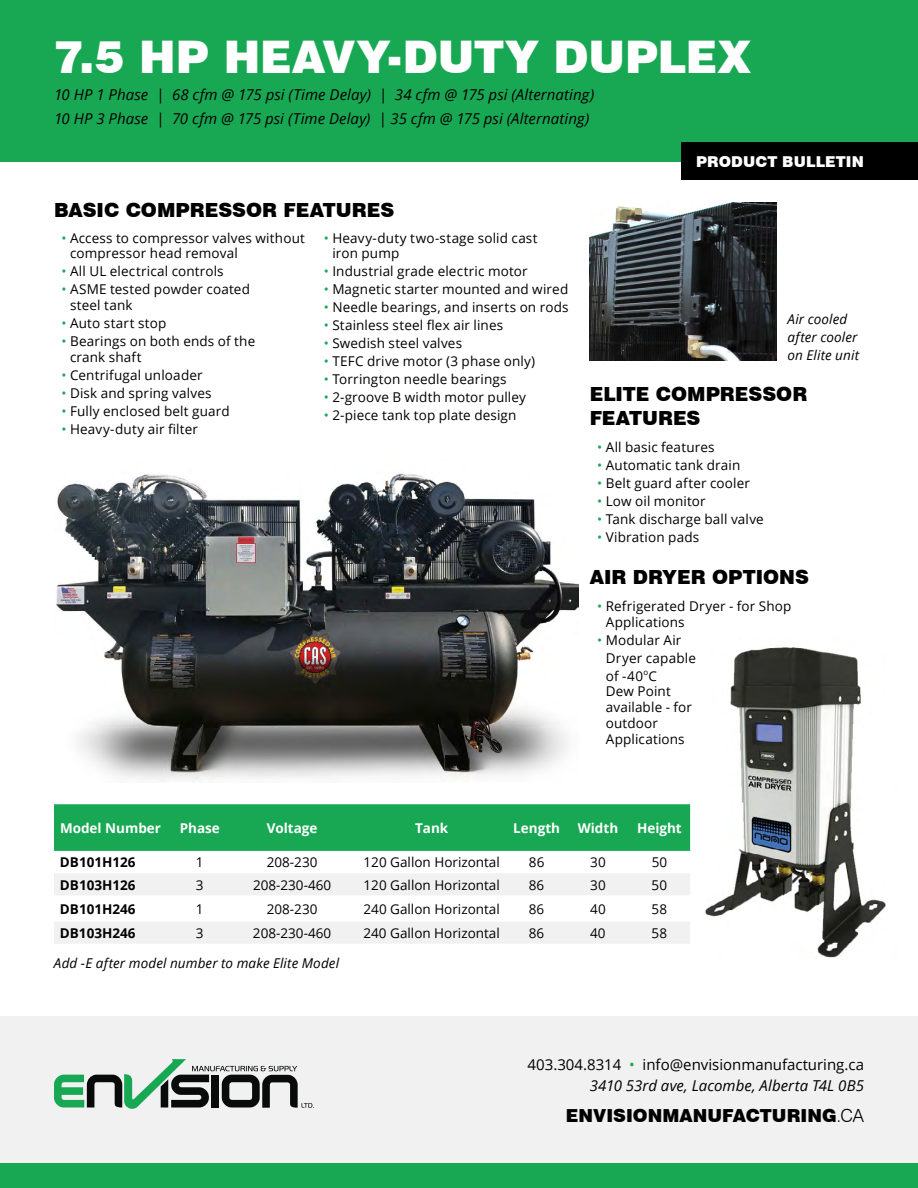
<style>
.page{position:relative;width:918px;height:1188px;background:#fff}
.page>*{position:absolute;margin:0;border:0;box-sizing:border-box;transform-origin:0 0}
.t1{font:900 45px "Swiss 721 BT";letter-spacing:-.005em;color:#fff}
.t2{font:900 19.5px/23.4px "Swiss 721 BT";color:#000}
.t3{font:900 18px "Swiss 721 BT";color:#000}
.t4{font:italic 15px/24px "Open Sans";letter-spacing:.005em;color:#000}
.t5{font:15px/21px "Open Sans";color:#000;text-align:right}
.t6{font:900 15px "Swiss 721 BT";letter-spacing:.005em;color:#fff}
.t7{font:13.5px/15.8px "Open Sans";letter-spacing:.01em;color:#000}
.t8{font:italic 13.5px/18px "Open Sans";letter-spacing:.01em;color:#000}
.t9{font:700 13.5px "Open Sans";color:#fff}
.t10{font:700 13.5px "Open Sans";color:#000}
.s1{color:#18a853}
.s2{font-style:italic}
.s3{font-weight:300}
</style>
<div class="page">
<img style="left:56px;top:473px;width:522px;height:310px">
<img style="left:705px;top:647px;width:181px;height:311px">
<div style="left:0;top:0;width:918px;height:162px;background:#18a853"></div>
<div style="left:0;top:1017px;width:918px;height:161px;background:#f1f1f2"></div>
<svg style="left:54px;top:1059px;width:260px;height:50px"></svg>
<div style="left:0;top:1163px;width:918px;height:25px;background:#18a853"></div>
<div style="left:681px;top:142px;width:237px;height:38px;background:#000"></div>
<div style="left:54px;top:804px;width:636px;height:47px;background:#18a853"></div>
<div style="left:54px;top:873px;width:636px;height:70px;background:#f1f1f2"></div>
<svg style="left:54px;top:896px;width:636px;height:25px"></svg>
<img style="left:590px;top:202px;width:187px;height:159px">
<h1 class="t1" style="left:54px;top:29px;width:698px">7.5 HP HEAVY-DUTY DUPLEX</h1>
<p class="t4" style="left:54px;top:82px;width:542px">10 HP 1 Phase | 68 cfm @ 175 psi (Time Delay) | 34 cfm @ 175 psi (Alternating)<br>10 HP 3 Phase | 70 cfm @ 175 psi (Time Delay) | 35 cfm @ 175 psi (Alternating)</p>
<h2 class="t2" style="left:54px;top:198px;width:342px">BASIC COMPRESSOR FEATURES</h2>
<p class="t7" style="left:70px;top:230px;width:237px;text-indent:-9px"><span class="s1">•</span> Access to compressor valves without compressor head removal</p>
<p class="t7" style="left:61px;top:263px;width:164px"><span class="s1">•</span> All UL electrical controls</p>
<p class="t7" style="left:70px;top:281px;width:181px;text-indent:-9px"><span class="s1">•</span> ASME tested powder coated steel tank</p>
<p class="t7" style="left:61px;top:315px;width:106px"><span class="s1">•</span> Auto start stop</p>
<p class="t7" style="left:70px;top:333px;width:187px;text-indent:-9px"><span class="s1">•</span> Bearings on both ends of the crank shaft</p>
<p class="t7" style="left:61px;top:367px;width:143px"><span class="s1">•</span> Centrifugal unloader</p>
<p class="t7" style="left:61px;top:385px;width:152px"><span class="s1">•</span> Disk and spring valves</p>
<p class="t7" style="left:62px;top:403px;width:170px"><span class="s1">•</span> Fully enclosed belt guard</p>
<p class="t7" style="left:62px;top:421px;width:138px"><span class="s1">•</span> Heavy-duty air filter</p>
<p class="t7" style="left:332px;top:230px;width:207px;text-indent:-9px"><span class="s1">•</span> Heavy-duty two-stage solid cast iron pump</p>
<p class="t7" style="left:324px;top:263px;width:205px"><span class="s1">•</span> Industrial grade electric motor</p>
<p class="t7" style="left:324px;top:281px;width:246px"><span class="s1">•</span> Magnetic starter mounted and wired</p>
<p class="t7" style="left:324px;top:299px;width:246px"><span class="s1">•</span> Needle bearings, and inserts on rods</p>
<p class="t7" style="left:324px;top:317px;width:181px"><span class="s1">•</span> Stainless steel flex air lines</p>
<p class="t7" style="left:324px;top:335px;width:140px"><span class="s1">•</span> Swedish steel valves</p>
<p class="t7" style="left:324px;top:353px;width:213px"><span class="s1">•</span> TEFC drive motor (3 phase only)</p>
<p class="t7" style="left:324px;top:371px;width:184px"><span class="s1">•</span> Torrington needle bearings</p>
<p class="t7" style="left:324px;top:389px;width:204px"><span class="s1">•</span> 2-groove B width motor pulley</p>
<p class="t7" style="left:324px;top:407px;width:194px"><span class="s1">•</span> 2-piece tank top plate design</p>
<p class="t6" style="left:696px;top:152px;width:169px">PRODUCT BULLETIN</p>
<p class="t8" style="left:788px;top:310px;width:73px">Air cooled after cooler on Elite unit</p>
<h2 class="t2" style="left:590px;top:383px;width:219px">ELITE COMPRESSOR<br>FEATURES</h2>
<p class="t7" style="left:597px;top:439px;width:119px"><span class="s1">•</span> All basic features</p>
<p class="t7" style="left:597px;top:457px;width:145px"><span class="s1">•</span> Automatic tank drain</p>
<p class="t7" style="left:597px;top:475px;width:154px"><span class="s1">•</span> Belt guard after cooler</p>
<p class="t7" style="left:597px;top:493px;width:110px"><span class="s1">•</span> Low oil monitor</p>
<p class="t7" style="left:597px;top:511px;width:168px"><span class="s1">•</span> Tank discharge ball valve</p>
<p class="t7" style="left:597px;top:529px;width:103px"><span class="s1">•</span> Vibration pads</p>
<h2 class="t2" style="left:590px;top:565px;width:221px">AIR DRYER OPTIONS</h2>
<p class="t7" style="left:606px;top:598px;width:187px;text-indent:-9px"><span class="s1">•</span> Refrigerated Dryer - for Shop<br>Applications</p>
<p class="t7" style="left:606px;top:630px;width:92px;line-height:18px;text-indent:-9px"><span class="s1">•</span> Modular Air<br>Dryer capable of -40<sup>o</sup>C</p>
<p class="t7" style="left:606px;top:683px;width:88px">Dew Point available - for outdoor<br>Applications</p>
<p class="t9" style="left:60px;top:818px;width:102px">Model Number</p>
<p class="t9" style="left:180px;top:818px;width:42px">Phase</p>
<p class="t9" style="left:267px;top:818px;width:52px">Voltage</p>
<p class="t9" style="left:415px;top:818px;width:35px">Tank</p>
<p class="t9" style="left:513px;top:818px;width:48px">Length</p>
<p class="t9" style="left:578px;top:818px;width:42px">Width</p>
<p class="t9" style="left:637px;top:818px;width:46px">Height</p>
<p class="t10" style="left:60px;top:853px;width:77px">DB101H126</p>
<p class="t7" style="left:196px;top:854px;width:9px">1</p>
<p class="t7" style="left:267px;top:854px;width:52px">208-230</p>
<p class="t7" style="left:364px;top:854px;width:138px">120 Gallon Horizontal</p>
<p class="t7" style="left:529px;top:854px;width:17px">86</p>
<p class="t7" style="left:590px;top:854px;width:17px">30</p>
<p class="t7" style="left:652px;top:854px;width:17px">50</p>
<p class="t10" style="left:60px;top:875px;width:77px">DB103H126</p>
<p class="t7" style="left:196px;top:876px;width:9px">3</p>
<p class="t7" style="left:253px;top:876px;width:80px">208-230-460</p>
<p class="t7" style="left:364px;top:876px;width:138px">120 Gallon Horizontal</p>
<p class="t7" style="left:529px;top:876px;width:17px">86</p>
<p class="t7" style="left:590px;top:876px;width:17px">30</p>
<p class="t7" style="left:652px;top:876px;width:17px">50</p>
<p class="t10" style="left:60px;top:899px;width:77px">DB101H246</p>
<p class="t7" style="left:196px;top:901px;width:9px">1</p>
<p class="t7" style="left:267px;top:901px;width:52px">208-230</p>
<p class="t7" style="left:364px;top:901px;width:138px">240 Gallon Horizontal</p>
<p class="t7" style="left:529px;top:901px;width:17px">86</p>
<p class="t7" style="left:590px;top:901px;width:17px">40</p>
<p class="t7" style="left:652px;top:901px;width:17px">58</p>
<p class="t10" style="left:60px;top:923px;width:77px">DB103H246</p>
<p class="t7" style="left:196px;top:925px;width:9px">3</p>
<p class="t7" style="left:253px;top:925px;width:80px">208-230-460</p>
<p class="t7" style="left:364px;top:925px;width:138px">240 Gallon Horizontal</p>
<p class="t7" style="left:529px;top:925px;width:17px">86</p>
<p class="t7" style="left:590px;top:925px;width:17px">40</p>
<p class="t7" style="left:652px;top:925px;width:17px">58</p>
<p class="t8" style="left:54px;top:954px;width:287px">Add -E after model number to make Elite Model</p>
<p class="t5" style="left:528px;top:1053px;width:338px">403.304.8314 <span class="s1">•</span> info@envisionmanufacturing.ca<br><span class="s2">3410 53rd ave, Lacombe, Alberta T4L 0B5</span></p>
<h3 class="t3" style="left:566px;top:1105px;width:300px">ENVISIONMANUFACTURING<span class="s3">.CA</span></h3>
</div>
